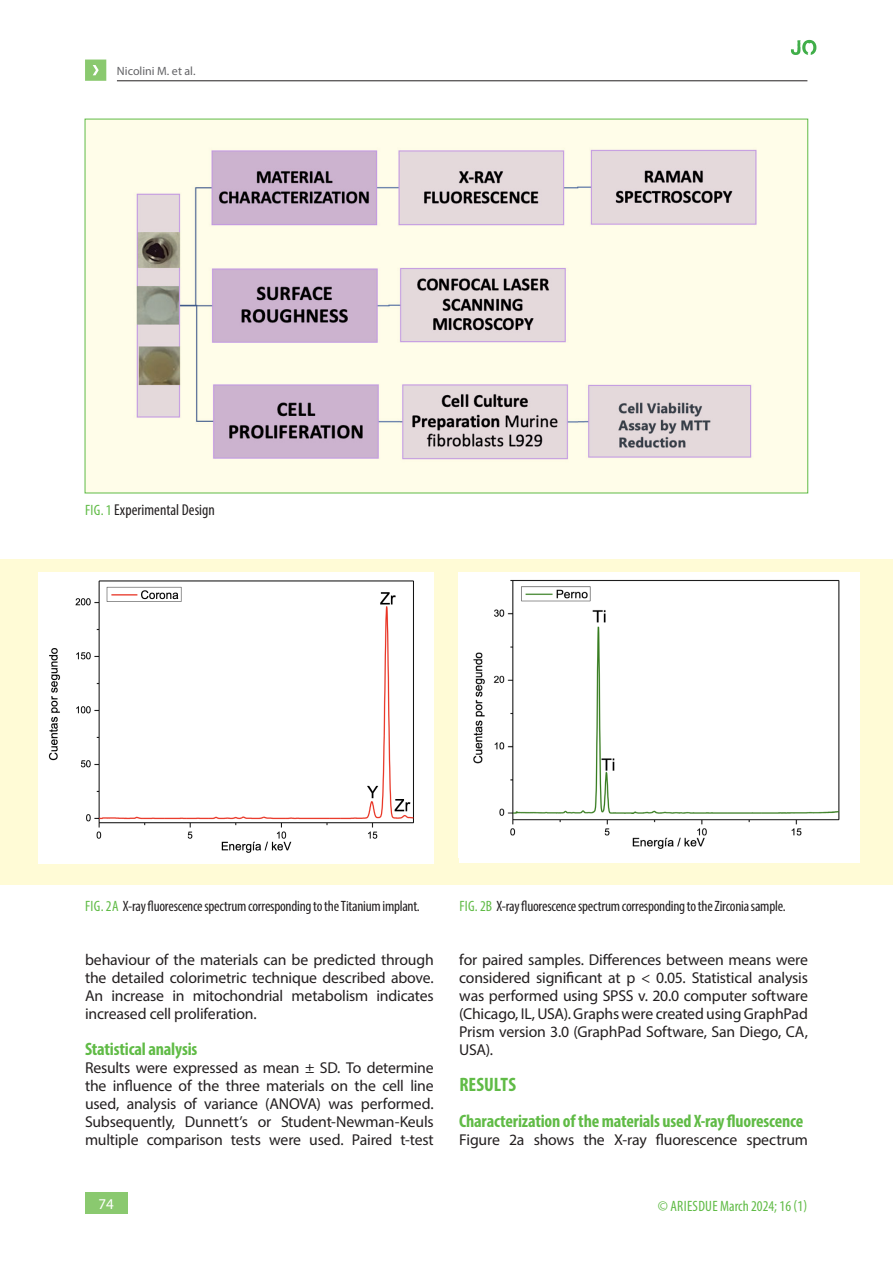
<style>
.page{position:relative;width:893px;height:1263px;background:#fff}
.page>*{position:absolute;margin:0;border:0;box-sizing:border-box;transform-origin:0 0}
.t1{font:700 condensed 19.5px "Myriad Pro";color:#60bb46}
.t2{font:700 condensed 18px "Myriad Pro";letter-spacing:-.01em;color:#60bb46}
.t3{font:15.75px/18px "Myriad Pro";letter-spacing:-.015em;color:#231f20;text-align:justify}
.t4{font:condensed 15.75px "Myriad Pro";color:#231f20}
.t5{font:condensed 15px "Myriad Pro";letter-spacing:-.015em;color:#231f20}
.t6{font:condensed 15px "Myriad Pro";color:#60bb46}
.t7{font:15px "Myriad Pro";color:#fff}
.t8{font:12px "Myriad Pro";color:#636366}
.s1{font-size:15px;color:#60bb46}
.s2{color:#60bb46}
</style>
<div class="page">
<svg style="left:85px;top:60px;width:21px;height:21px"></svg>
<hr style="left:117px;top:81px;width:690px;height:1px;background:#231f20">
<div style="left:85px;top:1193px;width:43px;height:21px;background:#8ac96f"></div>
<svg style="left:791px;top:40px;width:25px;height:15px"></svg>
<div style="left:0;top:559px;width:893px;height:325px;background:#fffbd6"></div>
<div style="left:85px;top:119px;width:723px;height:374px;background:#fffde9"></div>
<img style="left:136px;top:149px;width:621px;height:311px">
<div style="left:459px;top:572px;width:400px;height:286px;background:#fff"></div>
<div style="left:38px;top:573px;width:396px;height:291px;background:#fff"></div>
<hr style="left:892px;top:122px;width:1px;height:325px;background:#fffbd6">
<p class="t8" style="left:117px;top:63px;width:80px">Nicolini M. et al.</p>
<p class="t4" style="left:85px;top:500px;width:131px"><span class="s1">FIG. 1</span> Experimental Design</p>
<p class="t5" style="left:85px;top:897px;width:336px"><span class="s2">FIG. 2A</span> X-ray fluorescence spectrum corresponding to the Titanium implant.</p>
<p class="t5" style="left:459px;top:897px;width:328px"><span class="s2">FIG. 2B</span> X-ray fluorescence spectrum corresponding to the Zirconia sample.</p>
<p class="t3" style="left:85px;top:951px;width:350px">behaviour of the materials can be predicted through the detailed colorimetric technique described above.<br>An increase in mitochondrial metabolism indicates increased cell proliferation.</p>
<p class="t2" style="left:85px;top:1038px;width:114px">Statistical analysis</p>
<p class="t3" style="left:85px;top:1059px;width:350px">Results were expressed as mean ± SD. To determine the influence of the three materials on the cell line used, analysis of variance (ANOVA) was performed.<br>Subsequently, Dunnett’s or Student-Newman-Keuls multiple comparison tests were used. Paired t-test</p>
<p class="t3" style="left:459px;top:951px;width:350px">for paired samples. Differences between means were considered significant at p &lt; 0.05. Statistical analysis was performed using SPSS v. 20.0 computer software (Chicago, IL, USA). Graphs were created using GraphPad Prism version 3.0 (GraphPad Software, San Diego, CA, USA).</p>
<p class="t1" style="left:459px;top:1072px;width:58px">RESULTS</p>
<p class="t2" style="left:459px;top:1110px;width:346px">Characterization of the materials used X-ray fluorescence</p>
<p class="t3" style="left:459px;top:1131px;width:350px">Figure 2a shows the X-ray fluorescence spectrum</p>
<p class="t7" style="left:99px;top:1195px;width:17px">74</p>
<p class="t6" style="left:658px;top:1196px;width:151px">© ARIESDUE March 2024; 16 (1)</p>
</div>
